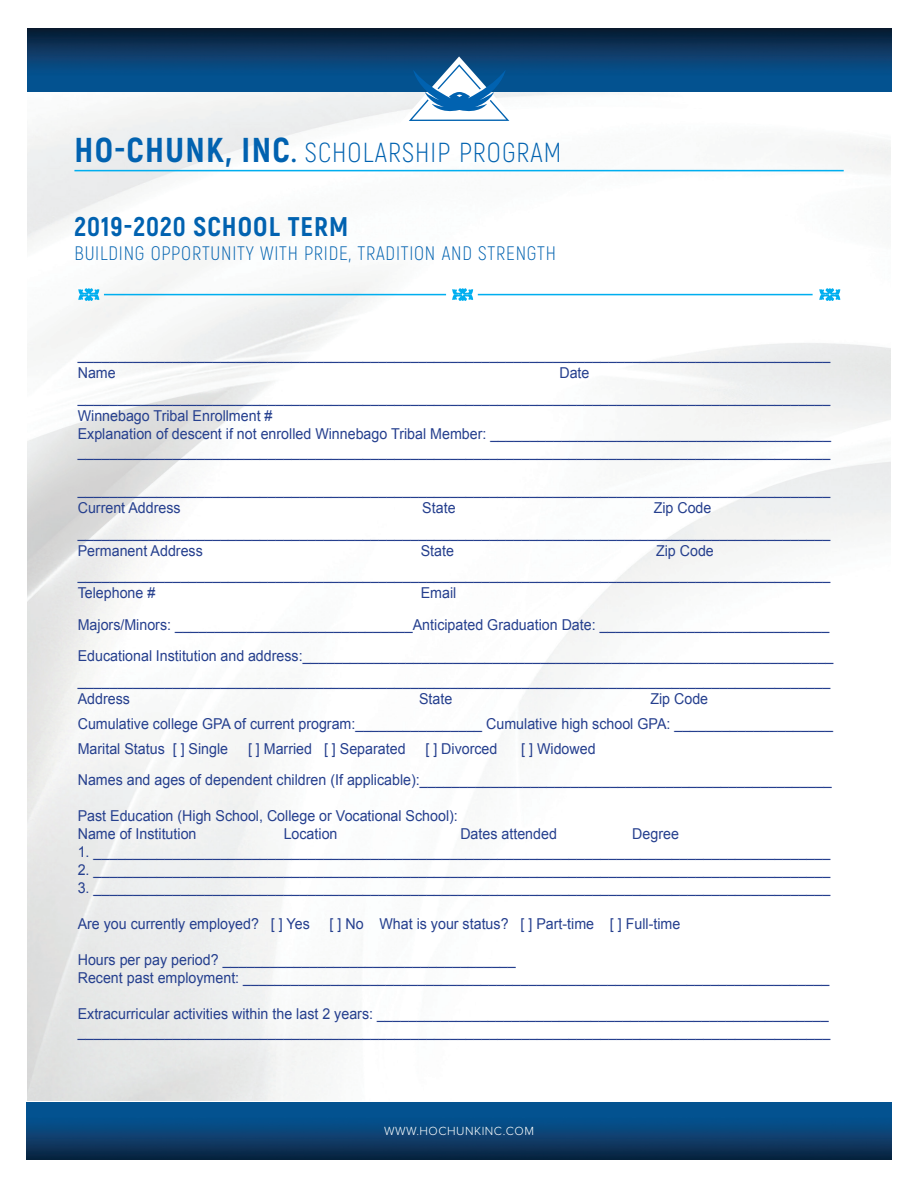
<style>
.page{position:relative;width:918px;height:1188px;background:#fff}
.page>*{position:absolute;margin:0;border:0;box-sizing:border-box;transform-origin:0 0}
.t1{font:300 27.45px "Akrobat";letter-spacing:.04em;color:#0162b0}
.t2{font:800 27px "Akrobat";letter-spacing:.04em;color:#0162b0}
.t3{font:300 19.5px "Akrobat";letter-spacing:.04em;color:#0162b0}
.t4{font:15px/18px "Arial";color:#253f8e;scale:.95 1}
.t5{font:300 12.15px "Proxima Nova";letter-spacing:.04em;color:#fff}
.s1{font-weight:800;font-size:34.5px}
.s2{font-weight:800}
</style>
<div class="page">
<img style="left:27px;top:91px;width:864px;height:1009px">
<img style="left:27px;top:29px;width:864px;height:62px">
<img style="left:27px;top:1103px;width:864px;height:57px">
<svg style="left:397px;top:56px;width:124px;height:70px"></svg>
<hr style="left:74px;top:170px;width:770px;height:1px;background:#00aeef">
<svg style="left:819px;top:288px;width:21px;height:13px"></svg>
<hr style="left:478px;top:294px;width:335px;height:1px;background:#00aeef">
<svg style="left:452px;top:288px;width:21px;height:13px"></svg>
<hr style="left:104px;top:294px;width:342px;height:1px;background:#00aeef">
<svg style="left:78px;top:288px;width:21px;height:13px"></svg>
<h1 class="t1" style="left:74px;top:136px;width:488px"><span class="s1">HO-CHUNK, INC</span><span class="s2">.</span> SCHOLARSHIP PROGRAM</h1>
<h2 class="t2" style="left:74px;top:209px;width:275px">2019-2020 SCHOOL TERM</h2>
<h3 class="t3" style="left:74px;top:242px;width:483px">BUILDING OPPORTUNITY WITH PRIDE, TRADITION AND STRENGTH</h3>
<p class="t4" style="left:78px;top:346px;width:794px">_______________________________________________________________________________________________<br>Name</p>
<p class="t4" style="left:78px;top:360px;width:794px;line-height:24.8px;text-indent:482px">Date _______________________________________________________________________________________________</p>
<p class="t4" style="left:78px;top:407px;width:795px">Winnebago Tribal Enrollment #<br>Explanation of descent if not enrolled Winnebago Tribal Member: ___________________________________________ _______________________________________________________________________________________________</p>
<p class="t4" style="left:78px;top:481px;width:794px">_______________________________________________________________________________________________<br>Current Address</p>
<p class="t4" style="left:78px;top:495px;width:794px;line-height:24.8px;text-indent:576px">Zip Code _______________________________________________________________________________________________</p>
<p class="t4" style="left:78px;top:542px;width:133px">Permanent Address</p>
<p class="t4" style="left:421px;top:542px;width:37px">State</p>
<p class="t4" style="left:422px;top:499px;width:37px">State</p>
<p class="t4" style="left:78px;top:538px;width:794px;line-height:24.8px;text-indent:578px">Zip Code _______________________________________________________________________________________________</p>
<p class="t4" style="left:78px;top:584px;width:83px">Telephone #</p>
<p class="t4" style="left:78px;top:578px;width:797px;line-height:31.5px;text-indent:343px">Email<br>Majors/Minors: ______________________________Anticipated Graduation Date: _____________________________<br>Educational Institution and address:___________________________________________________________________</p>
<p class="t4" style="left:78px;top:672px;width:794px">_______________________________________________________________________________________________<br>Address</p>
<p class="t4" style="left:78px;top:687px;width:796px;line-height:24.8px;text-indent:573px">Zip Code<br>Cumulative college GPA of current program:________________ Cumulative high school GPA: ____________________<br>Marital Status [ ] Single</p>
<p class="t4" style="left:419px;top:690px;width:37px">State</p>
<p class="t4" style="left:248px;top:740px;width:167px">[ ] Married [ ] Separated</p>
<p class="t4" style="left:425px;top:740px;width:77px">[ ] Divorced</p>
<p class="t4" style="left:78px;top:733px;width:795px;line-height:31.5px;text-indent:444px">[ ] Widowed<br>Names and ages of dependent children (If applicable):____________________________________________________</p>
<p class="t4" style="left:78px;top:807px;width:402px">Past Education (High School, College or Vocational School):<br>Name of Institution</p>
<p class="t4" style="left:284px;top:825px;width:58px">Location</p>
<p class="t4" style="left:460px;top:825px;width:103px">Dates attended</p>
<p class="t4" style="left:632px;top:825px;width:51px">Degree</p>
<p class="t4" style="left:78px;top:843px;width:794px">1. _____________________________________________________________________________________________</p>
<p class="t4" style="left:78px;top:861px;width:794px">2. _____________________________________________________________________________________________</p>
<p class="t4" style="left:78px;top:879px;width:794px">3. _____________________________________________________________________________________________</p>
<p class="t4" style="left:78px;top:915px;width:246px">Are you currently employed? [ ] Yes</p>
<p class="t4" style="left:330px;top:915px;width:371px">[ ] No What is your status? [ ] Part-time [ ] Full-time</p>
<p class="t4" style="left:78px;top:951px;width:793px">Hours per pay period? _____________________________________<br>Recent past employment: __________________________________________________________________________</p>
<p class="t4" style="left:78px;top:1005px;width:794px">Extracurricular activities within the last 2 years: _________________________________________________________ _______________________________________________________________________________________________</p>
<p class="t5" style="left:384px;top:1122px;width:151px">WWW.HOCHUNKINC.COM</p>
</div>
